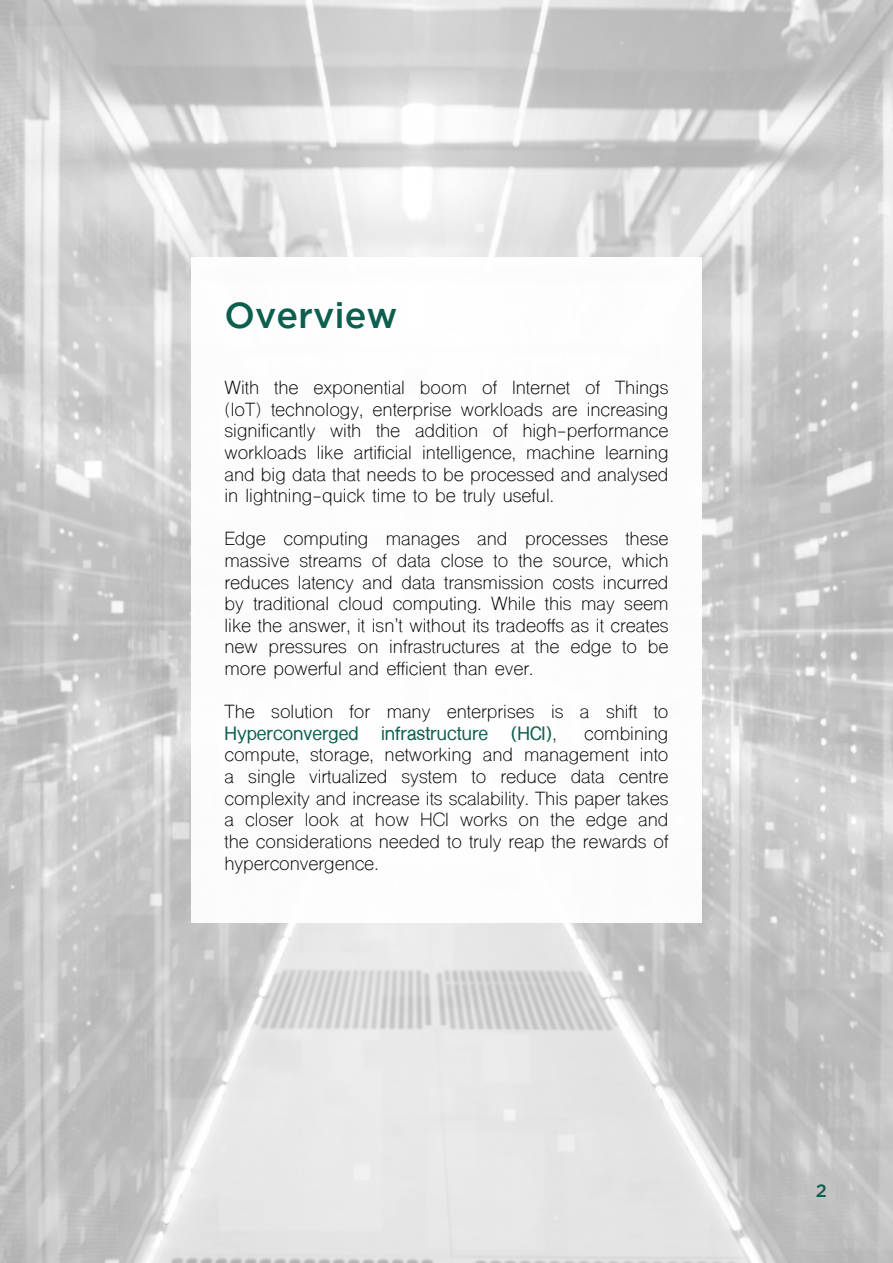
<style>
.page{position:relative;width:893px;height:1263px;background:#fff}
.page>*{position:absolute;margin:0;border:0;box-sizing:border-box;transform-origin:0 0}
.t1{font:500 36px "Gotham";color:#0c5e4e}
.t2{font:18px/21.6px "Shree Dev 0714";color:#000;text-align:justify}
.t3{font:500 18px "Gotham";color:#0c5e4e}
.s1{font-weight:700;color:#0c5e4e}
</style>
<div class="page">
<img style="left:0;top:0;width:893px;height:1263px">
<div style="left:191px;top:257px;width:511px;height:666px;background:#fff"></div>
<svg style="left:806px;top:1173px;width:31px;height:35px"></svg>
<h1 class="t1" style="left:224px;top:295px;width:175px">Overview</h1>
<p class="t2" style="left:224px;top:379px;width:445px">With the exponential boom of Internet of Things (IoT) technology, enterprise workloads are increasing significantly with the addition of high-performance workloads like artificial intelligence, machine learning and big data that needs to be processed and analysed in lightning-quick time to be truly useful.</p>
<p class="t2" style="left:224px;top:530px;width:445px">Edge computing manages and processes these massive streams of data close to the source, which reduces latency and data transmission costs incurred by traditional cloud computing. While this may seem like the answer, it isn’t without its tradeoffs as it creates new pressures on infrastructures at the edge to be more powerful and efficient than ever.</p>
<p class="t2" style="left:224px;top:703px;width:445px">The solution for many enterprises is a shift to<br><span class="s1">Hyperconverged infrastructure (HCI)</span>,</p>
<p class="t2" style="left:224px;top:725px;width:445px;text-indent:360px">combining compute, storage, networking and management into a single virtualized system to reduce data centre complexity and increase its scalability. This paper takes a closer look at how HCI works on the edge and the considerations needed to truly reap the rewards of hyperconvergence.</p>
<p class="t3" style="left:816px;top:1181px;width:13px">2</p>
</div>
